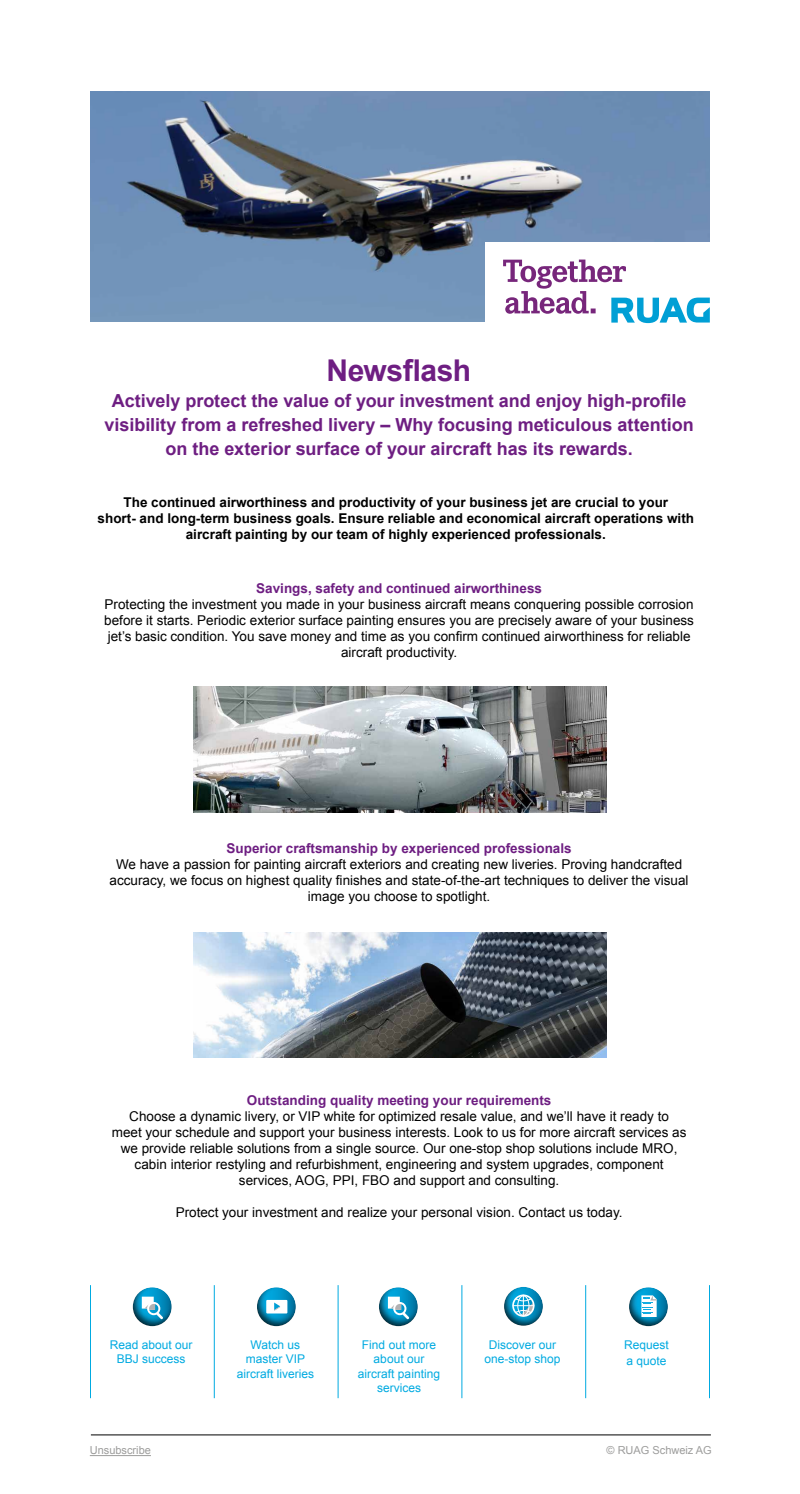
<style>
.page{position:relative;width:800px;height:1494px;background:#fff}
.page>*{position:absolute;margin:0;border:0;box-sizing:border-box;transform-origin:0 0}
.t1{font:700 30px "Arial";letter-spacing:-.015em;color:#6e1e82}
.t2{font:700 18px/24px "Arial";letter-spacing:-.005em;color:#6e1e82;text-align:center}
.t3{font:13.5px/16px "Arial";color:#000;text-align:center}
.t4{font:700 13.5px/16px "Arial";color:#000;text-align:center}
.t5{font:700 13.5px "Arial";color:#6e1e82}
.t6{font:12px/14.4px "Arial";color:#00aae1;text-align:center}
.t7{font:11px "Arial";color:#9d9d9c}
</style>
<div class="page">
<img style="left:90px;top:92px;width:620px;height:230px">
<hr style="left:91px;top:1434px;width:620px;height:1px;background:#000">
<hr style="left:90px;top:1455px;width:61px;height:1px;background:#9d9d9c">
<div style="left:485px;top:242px;width:234px;height:94px;background:#fff"></div>
<svg style="left:503px;top:259px;width:207px;height:64px"></svg>
<img style="left:193px;top:687px;width:414px;height:125px">
<img style="left:193px;top:932px;width:414px;height:125px">
<hr style="left:709px;top:1285px;width:1px;height:113px;background:#00aae1">
<hr style="left:585px;top:1285px;width:1px;height:113px;background:#00aae1">
<hr style="left:461px;top:1285px;width:1px;height:113px;background:#00aae1">
<hr style="left:338px;top:1285px;width:1px;height:113px;background:#00aae1">
<hr style="left:214px;top:1285px;width:1px;height:113px;background:#00aae1">
<hr style="left:90px;top:1285px;width:1px;height:113px;background:#00aae1">
<div style="left:504px;top:1284px;width:41px;height:41px;background:#000;opacity:.75"></div>
<div style="left:379px;top:1285px;width:40px;height:41px;background:#000;opacity:.75"></div>
<svg style="left:388px;top:1296px;width:21px;height:23px"></svg>
<div style="left:133px;top:1285px;width:40px;height:41px;background:#000;opacity:.75"></div>
<svg style="left:142px;top:1296px;width:21px;height:23px"></svg>
<div style="left:629px;top:1285px;width:41px;height:41px;background:#000;opacity:.75"></div>
<svg style="left:641px;top:1295px;width:16px;height:21px"></svg>
<div style="left:257px;top:1285px;width:40px;height:41px;background:#000;opacity:.75"></div>
<svg style="left:266px;top:1299px;width:21px;height:14px"></svg>
<h1 class="t1" style="left:326px;top:350px;width:146px">Newsflash</h1>
<h2 class="t2" style="left:105px;top:389px;width:591px">Actively protect the value of your investment and enjoy high-profile visibility from a refreshed livery – Why focusing meticulous attention on the exterior surface of your aircraft has its rewards.</h2>
<p class="t4" style="left:98px;top:495px;width:598px">The continued airworthiness and productivity of your business jet are crucial to your<br>short- and long-term business goals. Ensure reliable and economical aircraft operations with aircraft painting by our team of highly experienced professionals.</p>
<p class="t5" style="left:256px;top:579px;width:287px">Savings, safety and continued airworthiness</p>
<p class="t3" style="left:104px;top:596px;width:591px">Protecting the investment you made in your business aircraft means conquering possible corrosion before it starts. Periodic exterior surface painting ensures you are precisely aware of your business jet’s basic condition. You save money and time as you confirm continued airworthiness for reliable aircraft productivity.</p>
<p class="t5" style="left:227px;top:839px;width:347px">Superior craftsmanship by experienced professionals</p>
<p class="t3" style="left:110px;top:856px;width:581px">We have a passion for painting aircraft exteriors and creating new liveries. Proving handcrafted accuracy, we focus on highest quality finishes and state-of-the-art techniques to deliver the visual image you choose to spotlight.</p>
<p class="t5" style="left:247px;top:1091px;width:306px">Outstanding quality meeting your requirements</p>
<p class="t3" style="left:112px;top:1108px;width:576px">Choose a dynamic livery, or VIP white for optimized resale value, and we’ll have it ready to<br>meet your schedule and support your business interests. Look to us for more aircraft services as we provide reliable solutions from a single source. Our one-stop shop solutions include MRO, cabin interior restyling and refurbishment, engineering and system upgrades, component services, AOG, PPI, FBO and support and consulting.</p>
<p class="t3" style="left:176px;top:1204px;width:448px">Protect your investment and realize your personal vision. Contact us today.</p>
<p class="t6" style="left:110px;top:1337px;width:84px">Read about our<br>BBJ success</p>
<p class="t6" style="left:237px;top:1337px;width:79px">Watch us master VIP aircraft liveries</p>
<p class="t6" style="left:358px;top:1337px;width:84px">Find out more about our aircraft painting services</p>
<p class="t6" style="left:484px;top:1337px;width:78px">Discover our one-stop shop</p>
<p class="t6" style="left:624px;top:1336px;width:46px;line-height:16.4px;text-align:left">Request a quote</p>
<p class="t7" style="left:90px;top:1443px;width:63px">Unsubscribe</p>
<p class="t7" style="left:607px;top:1443px;width:107px">© RUAG Schweiz AG</p>
</div>
